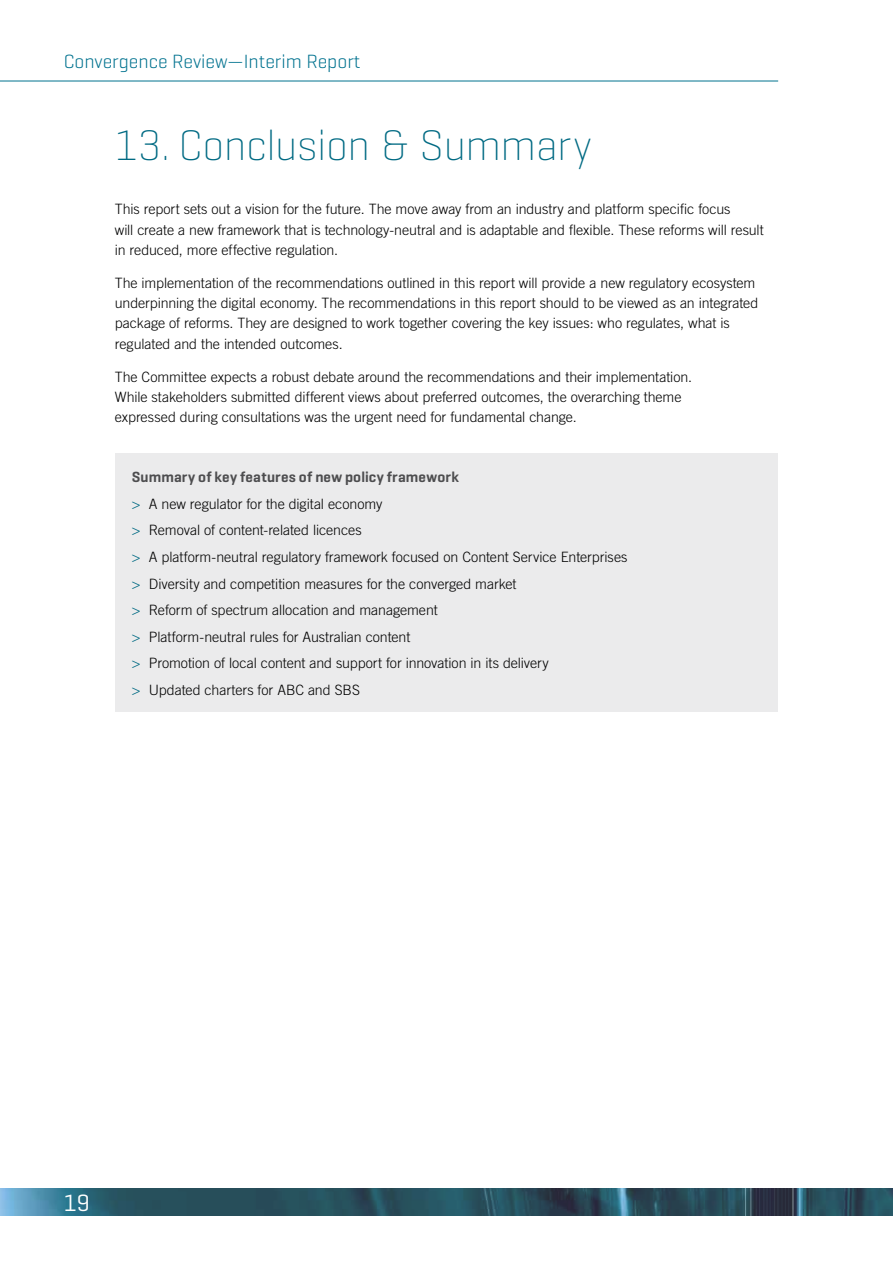
<style>
.page{position:relative;width:893px;height:1263px;background:#fff}
.page>*{position:absolute;margin:0;border:0;box-sizing:border-box;transform-origin:0 0}
.t1{font:200 43.5px "Geogrotesque";letter-spacing:-.01em;color:#006a83}
.t2{font:24px "Geogrotesque";color:#fff}
.t3{font:300 19.5px "Geogrotesque";color:#00728f}
.t4{font:600 15px "Geogrotesque";letter-spacing:.015em;color:#4d4d4f}
.t5{font:300 14.25px/20.2px "Trade Gothic LT Std";letter-spacing:-.005em;color:#000}
.s1{color:#006a83}
</style>
<div class="page">
<img style="left:0;top:1188px;width:893px;height:27px">
<hr style="left:0;top:81px;width:778px;height:1px;background:#00728f">
<div style="left:115px;top:454px;width:662px;height:258px;background:#ebebec"></div>
<h3 class="t3" style="left:64px;top:49px;width:298px">Convergence Review—Interim Report</h3>
<h1 class="t1" style="left:115px;top:118px;width:478px">13. Conclusion &amp; Summary</h1>
<p class="t5" style="left:115px;top:199px;width:650px">This report sets out a vision for the future. The move away from an industry and platform specific focus<br>will create a new framework that is technology-neutral and is adaptable and flexible. These reforms will result in reduced, more effective regulation.</p>
<p class="t5" style="left:115px;top:273px;width:645px">The implementation of the recommendations outlined in this report will provide a new regulatory ecosystem underpinning the digital economy. The recommendations in this report should to be viewed as an integrated package of reforms. They are designed to work together covering the key issues: who regulates, what is regulated and the intended outcomes.</p>
<p class="t5" style="left:115px;top:366px;width:579px">The Committee expects a robust debate around the recommendations and their implementation.<br>While stakeholders submitted different views about preferred outcomes, the overarching theme expressed during consultations was the urgent need for fundamental change.</p>
<p class="t4" style="left:132px;top:468px;width:328px">Summary of key features of new policy framework</p>
<p class="t5" style="left:132px;top:490px;width:497px;line-height:26.7px"><span class="s1">&gt;</span> A new regulator for the digital economy<br><span class="s1">&gt;</span> Removal of content‑related licences<br><span class="s1">&gt;</span> A platform‑neutral regulatory framework focused on Content Service Enterprises <span class="s1">&gt;</span> Diversity and competition measures for the converged market<br><span class="s1">&gt;</span> Reform of spectrum allocation and management<br><span class="s1">&gt;</span> Platform‑neutral rules for Australian content<br><span class="s1">&gt;</span> Promotion of local content and support for innovation in its delivery<br><span class="s1">&gt;</span> Updated charters for ABC and SBS</p>
<h2 class="t2" style="left:64px;top:1187px;width:28px">19</h2>
</div>
